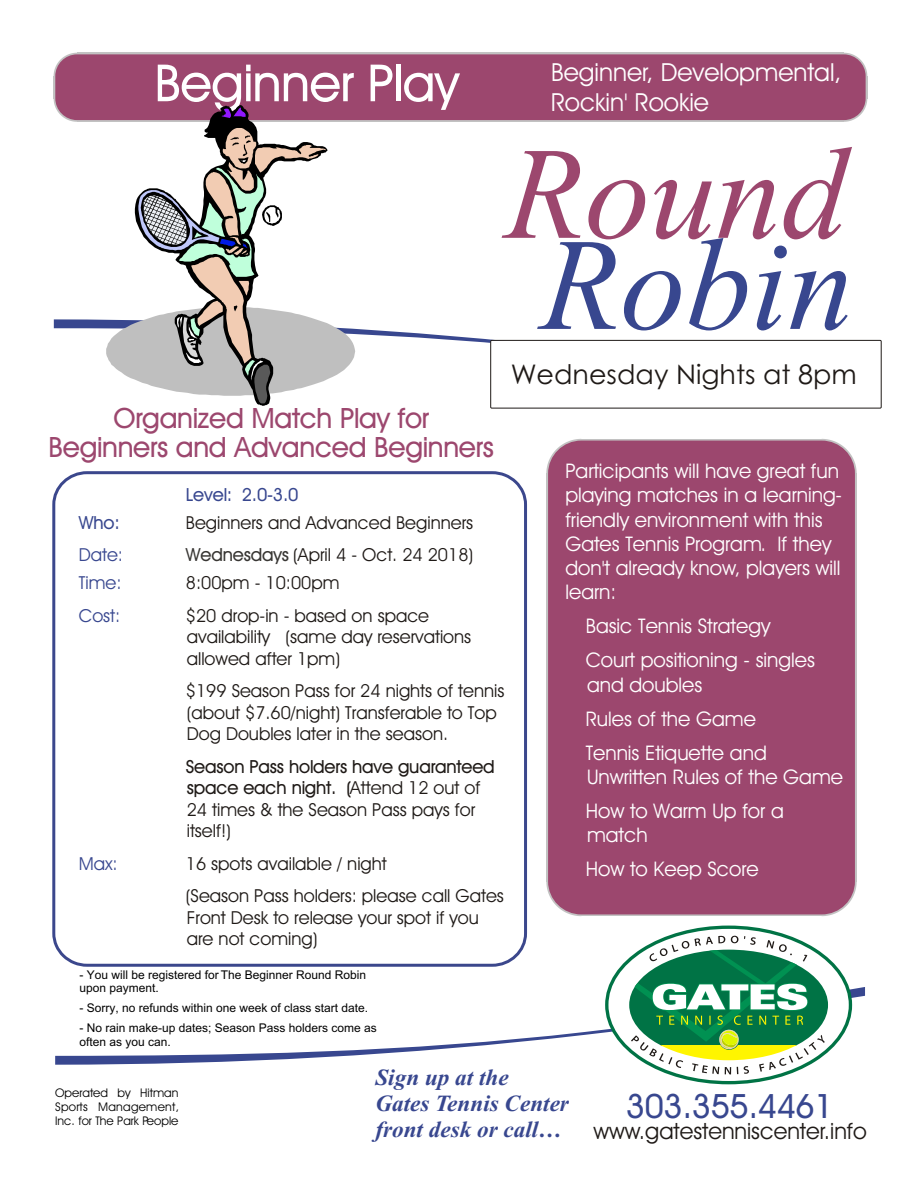
<style>
.page{position:relative;width:918px;height:1188px;background:#fff}
.page>*{position:absolute;margin:0;border:0;box-sizing:border-box;transform-origin:0 0}
.t1{font:italic 131.1px "Times New Roman";color:#9c476e}
.t2{font:italic 131.1px "Times New Roman";color:#38478f}
.t3{font:700 51px "Avant Garde Bk BT";color:#fff}
.t4{font:700 33.45px "Avant Garde Bk BT";color:#38478f}
.t5{font:700 27.9px/29px "Avant Garde Bk BT";color:#9c476e;text-align:center}
.t6{font:27px "Century Gothic";color:#1f1a17}
.t7{font:25.05px/30px "Avant Garde Bk BT";color:#fff}
.t8{font:italic 700 23.1px/25.7px "Times New Roman";color:#38478f}
.t9{font:22.5px "Avant Garde Bk BT";color:#1f1a17}
.t10{font:20.25px/24.3px "Avant Garde Bk BT";color:#fff}
.t11{font:18px/21.6px "Avant Garde Bk BT";color:#1f1a17}
.t12{font:18px/28px "Avant Garde Bk BT";color:#38478f}
.t13{font:700 18px "Avant Garde Bk BT";color:#38478f}
.t14{font:12px/13.4px "Arial";color:#000}
.t15{font:12px/14.4px "Avant Garde Bk BT";color:#000;text-align:justify}
.s1{font-weight:700;color:#383633}
.s2{font-weight:700}
</style>
<div class="page">
<hr style="left:581px;top:913px;width:241px;height:3px;background:#c2c2c2">
<svg style="left:546px;top:882px;width:35px;height:34px"></svg>
<hr style="left:546px;top:474px;width:4px;height:408px;background:#c2c2c2">
<svg style="left:546px;top:439px;width:35px;height:35px"></svg>
<hr style="left:581px;top:439px;width:241px;height:3px;background:#c2c2c2">
<svg style="left:822px;top:439px;width:35px;height:35px"></svg>
<hr style="left:853px;top:474px;width:4px;height:408px;background:#c2c2c2">
<svg style="left:822px;top:882px;width:35px;height:34px"></svg>
<div style="left:548px;top:441px;width:307px;height:473px;background:#9c476e;border-radius:33px"></div>
<svg style="left:54px;top:319px;width:810px;height:78px"></svg>
<hr style="left:77px;top:53px;width:767px;height:3px;background:#c2c2c2">
<svg style="left:844px;top:53px;width:23px;height:23px"></svg>
<hr style="left:864px;top:76px;width:3px;height:22px;background:#c2c2c2">
<svg style="left:844px;top:98px;width:23px;height:24px"></svg>
<hr style="left:77px;top:118px;width:767px;height:4px;background:#c2c2c2">
<svg style="left:54px;top:98px;width:23px;height:24px"></svg>
<hr style="left:54px;top:76px;width:3px;height:22px;background:#c2c2c2">
<svg style="left:54px;top:53px;width:23px;height:23px"></svg>
<div style="left:55px;top:54px;width:811px;height:66px;background:#9c476e;border-radius:22px"></div>
<svg style="left:55px;top:987px;width:810px;height:78px"></svg>
<svg style="left:605px;top:926px;width:247px;height:158px"></svg>
<svg style="left:52px;top:471px;width:475px;height:496px"></svg>
<svg style="left:135px;top:105px;width:193px;height:301px"></svg>
<svg style="left:222px;top:107px;width:24px;height:11px"></svg>
<svg style="left:106px;top:128px;width:249px;height:275px"></svg>
<div style="left:491px;top:340px;width:390px;height:68px;background:#fff;border:1px solid #1f1a17"></div>
<h2 class="t3" style="left:154px;top:62px;width:306px">Beginner Play</h2>
<h3 class="t7" style="left:551px;top:59px;width:292px">Beginner, Developmental,<br>Rockin' Rookie</h3>
<h1 class="t1" style="left:505px;top:147px;width:344px">Round</h1>
<h1 class="t2" style="left:540px;top:238px;width:315px">Robin</h1>
<h3 class="t5" style="left:49px;top:407px;width:447px">Organized Match Play for<br>Beginners and Advanced Beginners</h3>
<p class="t13" style="left:79px;top:515px;width:42px">Who:</p>
<p class="t12" style="left:79px;top:543px;width:46px">Date:<br>Time:</p>
<p class="t12" style="left:79px;top:603px;width:43px">Cost:</p>
<p class="t12" style="left:79px;top:851px;width:40px">Max:</p>
<p class="t13" style="left:186px;top:487px;width:114px">Level: 2.0-3.0</p>
<p class="t11" style="left:186px;top:508px;width:289px;line-height:32.4px">Beginners and Advanced Beginners<br><span class="s1">Wednesdays</span> (April 4 - Oct. 24 2018)</p>
<p class="t11" style="left:186px;top:568px;width:245px;line-height:32.4px">8:00pm - 10:00pm<br>$20 drop-in - based on space</p>
<p class="t11" style="left:187px;top:628px;width:286px">availability (same day reservations allowed after 1pm)</p>
<p class="t11" style="left:186px;top:682px;width:320px">$199 Season Pass for 24 nights of tennis (about $7.60/night) Transferable to Top<br>Dog Doubles later in the season.</p>
<p class="t11" style="left:186px;top:757px;width:310px"><span class="s2">Season Pass holders have guaranteed space each night. (</span>Attend 12 out of<br>24 times &amp; the Season Pass pays for itself!)</p>
<p class="t11" style="left:186px;top:849px;width:320px;line-height:32.4px">16 spots available / night<br>(Season Pass holders: please call Gates</p>
<p class="t11" style="left:187px;top:908px;width:293px">Front Desk to release your spot if you are not coming)</p>
<h3 class="t6" style="left:511px;top:364px;width:348px">Wednesday Nights at 8pm</h3>
<p class="t10" style="left:565px;top:461px;width:278px">Participants will have great fun playing matches in a learning&shy;friendly environment with this<br>Gates Tennis Program. If they don't already know, players will learn:</p>
<p class="t10" style="left:586px;top:611px;width:231px;line-height:34px">Basic Tennis Strategy<br>Court positioning - singles</p>
<p class="t10" style="left:586px;top:669px;width:183px;line-height:34px">and doubles<br>Rules of the Game<br>Tennis Etiquette and</p>
<p class="t10" style="left:586px;top:762px;width:259px;line-height:34px">Unwritten Rules of the Game<br>How to Warm Up for a</p>
<p class="t10" style="left:586px;top:820px;width:175px;line-height:34px">match<br>How to Keep Score</p>
<p class="t14" style="left:79px;top:969px;width:288px">- You will be registered for The Beginner Round Robin upon payment.</p>
<p class="t14" style="left:79px;top:1002px;width:290px">- Sorry, no refunds within one week of class start date.</p>
<p class="t14" style="left:79px;top:1022px;width:299px">- No rain make-up dates; Season Pass holders come as often as you can.</p>
<p class="t15" style="left:55px;top:1086px;width:125px">Operated by Hitman Sports Management, Inc. for The Park People</p>
<p class="t8" style="left:375px;top:1067px;width:195px">Sign up at the<br>Gates Tennis Center front desk or call…</p>
<h3 class="t4" style="left:626px;top:1092px;width:209px">303.355.4461</h3>
<p class="t9" style="left:594px;top:1122px;width:275px">www.gatestenniscenter.info</p>
</div>
